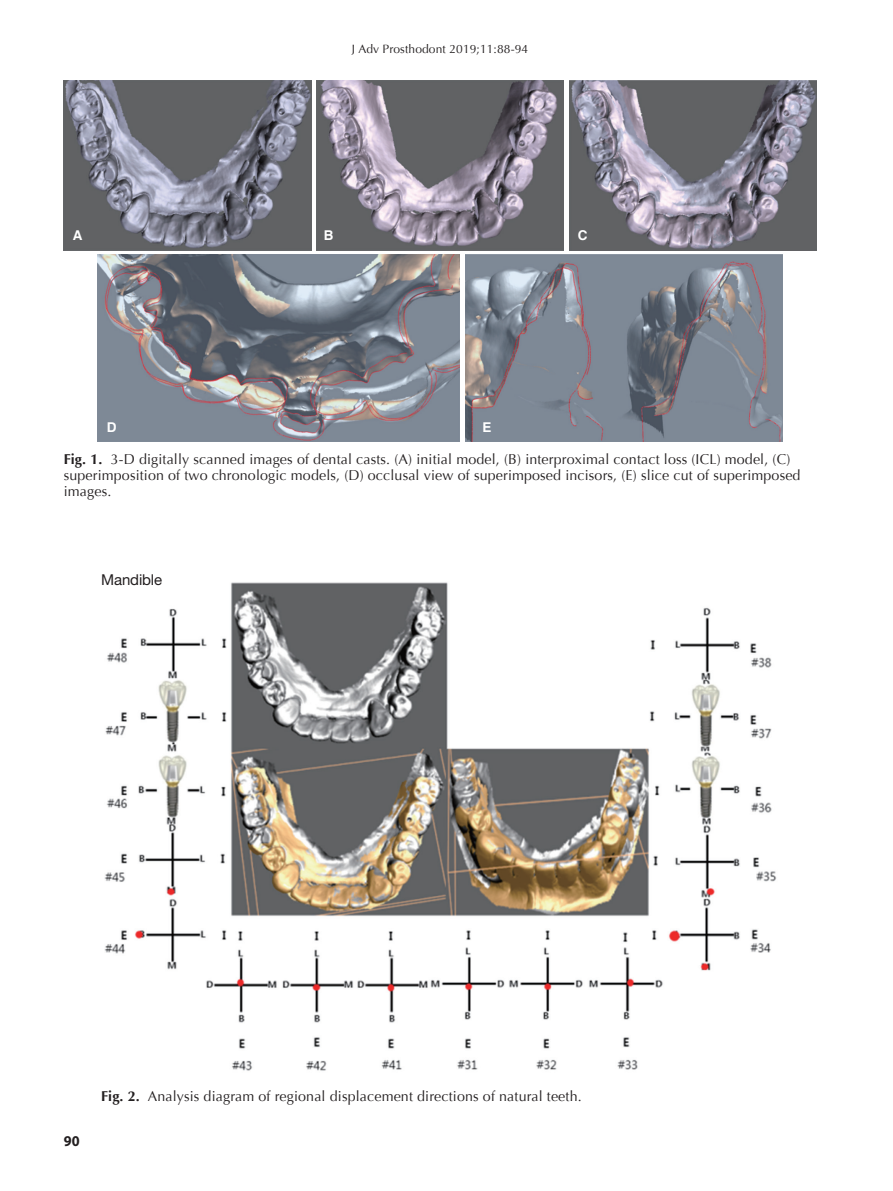
<style>
.page{position:relative;width:893px;height:1191px;background:#fff}
.page>*{position:absolute;margin:0;border:0;box-sizing:border-box;transform-origin:0 0}
.t1{font:15px "Helvetica Neue LT Pro";letter-spacing:-.01em;color:#231f20}
.t2{font:700 15px "Myriad Pro";color:#231f20;scale:.95 1}
.t3{font:14.25px/15.8px "Optima";letter-spacing:.01em;color:#231f20}
.t4{font:700 13.5px "Helvetica";color:#fff}
.t5{font:12px "Optima";letter-spacing:.01em;color:#231f20}
.s1{font-weight:700}
</style>
<div class="page">
<img style="left:64px;top:81px;width:247px;height:169px">
<img style="left:316px;top:81px;width:248px;height:169px">
<img style="left:570px;top:81px;width:247px;height:169px">
<img style="left:98px;top:254px;width:361px;height:187px">
<img style="left:465px;top:254px;width:318px;height:187px">
<img style="left:104px;top:582px;width:673px;height:489px">
<div style="left:101px;top:572px;width:70px;height:18px;background:#fff"></div>
<p class="t5" style="left:352px;top:42px;width:178px">J Adv Prosthodont 2019;11:88-94</p>
<p class="t4" style="left:73px;top:227px;width:11px">A</p>
<p class="t4" style="left:324px;top:227px;width:11px">B</p>
<p class="t4" style="left:578px;top:227px;width:11px">C</p>
<p class="t4" style="left:107px;top:419px;width:11px">D</p>
<p class="t4" style="left:482px;top:419px;width:11px">E</p>
<p class="t3" style="left:64px;top:451px;width:738px"><span class="s1">Fig. 1.</span> 3-D digitally scanned images of dental casts. (A) initial model, (B) interproximal contact loss (ICL) model, (C) superimposition of two chronologic models, (D) occlusal view of superimposed incisors, (E) slice cut of superimposed images.</p>
<p class="t1" style="left:101px;top:571px;width:62px">Mandible</p>
<p class="t2" style="left:64px;top:1131px;width:18px">90</p>
<p class="t3" style="left:101px;top:1088px;width:482px"><span class="s1">Fig. 2.</span> Analysis diagram of regional displacement directions of natural teeth.</p>
</div>
